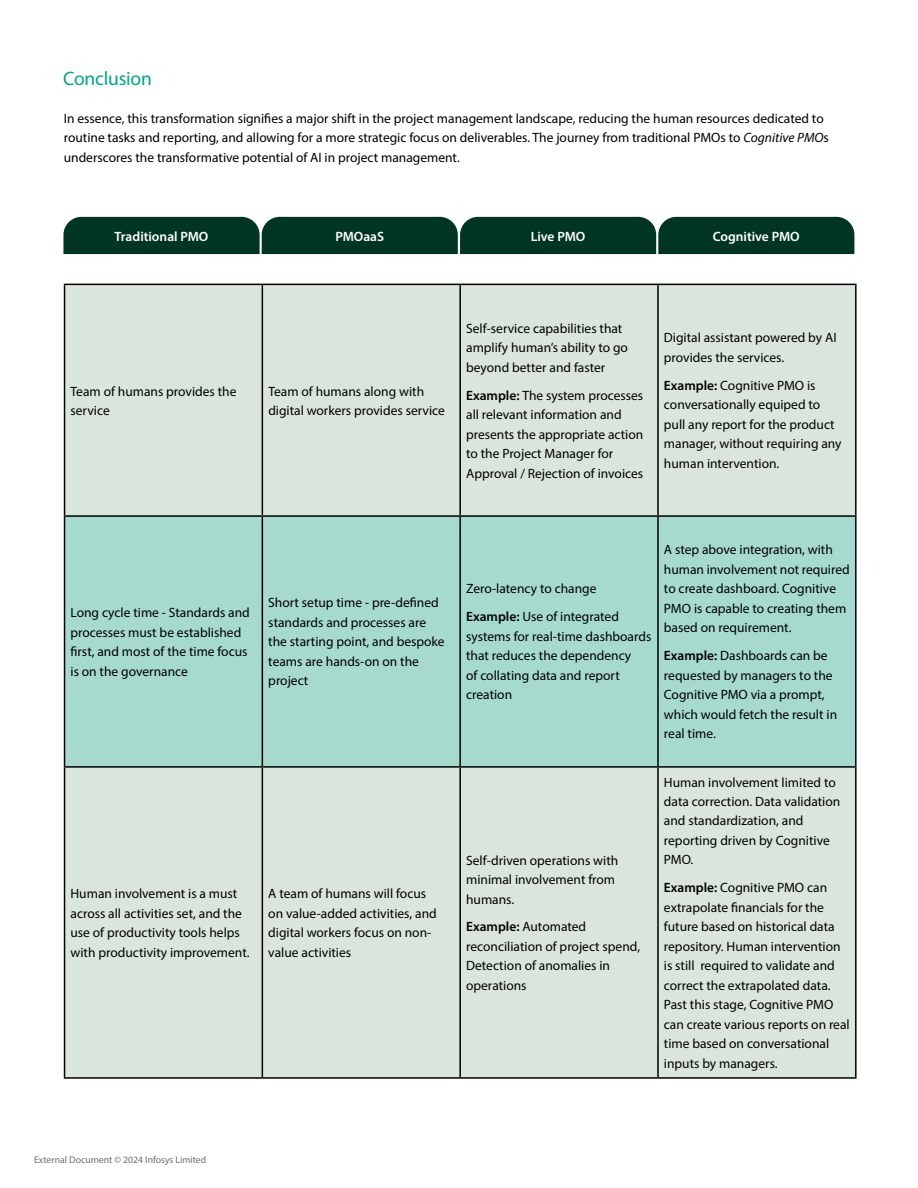
<style>
.page{position:relative;width:918px;height:1188px;background:#fff}
.page>*{position:absolute;margin:0;border:0;box-sizing:border-box;transform-origin:0 0}
.t1{font:19.5px "Myriad Pro";letter-spacing:-.01em;color:#01a689}
.t2{font:13.5px/19.5px "Myriad Pro";color:#000101}
.t3{font:600 13.5px "Myriad Pro";color:#fff}
.t4{font:9.75px "Myriad Pro";color:#6d6e71}
.s1{font-style:italic}
.s2{font-weight:600}
</style>
<div class="page">
<div style="left:65px;top:285px;width:790px;height:230px;background:#dae6db"></div>
<div style="left:65px;top:517px;width:790px;height:249px;background:#a7dacf"></div>
<div style="left:65px;top:768px;width:790px;height:309px;background:#dae6db"></div>
<hr style="left:64px;top:284px;width:198px;height:1px;background:#000">
<hr style="left:64px;top:285px;width:1px;height:230px;background:#000">
<hr style="left:262px;top:284px;width:198px;height:1px;background:#000">
<hr style="left:262px;top:285px;width:1px;height:230px;background:#000">
<hr style="left:460px;top:284px;width:198px;height:1px;background:#000">
<hr style="left:459px;top:285px;width:2px;height:230px;background:#000">
<hr style="left:658px;top:284px;width:199px;height:1px;background:#000">
<hr style="left:657px;top:285px;width:2px;height:230px;background:#000">
<hr style="left:855px;top:285px;width:2px;height:230px;background:#000">
<hr style="left:64px;top:515px;width:198px;height:2px;background:#000">
<hr style="left:64px;top:517px;width:1px;height:249px;background:#000">
<hr style="left:262px;top:515px;width:198px;height:2px;background:#000">
<hr style="left:262px;top:517px;width:1px;height:249px;background:#000">
<hr style="left:460px;top:515px;width:198px;height:2px;background:#000">
<hr style="left:459px;top:517px;width:2px;height:249px;background:#000">
<hr style="left:658px;top:515px;width:199px;height:2px;background:#000">
<hr style="left:657px;top:517px;width:2px;height:249px;background:#000">
<hr style="left:855px;top:517px;width:2px;height:249px;background:#000">
<hr style="left:64px;top:766px;width:198px;height:2px;background:#000">
<hr style="left:64px;top:768px;width:1px;height:309px;background:#000">
<hr style="left:262px;top:766px;width:198px;height:2px;background:#000">
<hr style="left:262px;top:768px;width:1px;height:309px;background:#000">
<hr style="left:460px;top:766px;width:198px;height:2px;background:#000">
<hr style="left:459px;top:768px;width:2px;height:309px;background:#000">
<hr style="left:658px;top:766px;width:199px;height:2px;background:#000">
<hr style="left:657px;top:768px;width:2px;height:309px;background:#000">
<hr style="left:855px;top:768px;width:2px;height:309px;background:#000">
<hr style="left:64px;top:1077px;width:198px;height:2px;background:#000">
<hr style="left:262px;top:1077px;width:198px;height:2px;background:#000">
<hr style="left:460px;top:1077px;width:198px;height:2px;background:#000">
<hr style="left:658px;top:1077px;width:199px;height:2px;background:#000">
<div style="left:63px;top:217px;width:791px;height:37px;background:#003524"></div>
<h1 class="t1" style="left:63px;top:67px;width:90px">Conclusion</h1>
<p class="t2" style="left:64px;top:108px;width:767px">In essence, this transformation signifies a major shift in the project management landscape, reducing the human resources dedicated to routine tasks and reporting, and allowing for a more strategic focus on deliverables. The journey from traditional PMOs to <span class="s1">Cognitive PMO</span>s underscores the transformative potential of AI in project management.</p>
<p class="t3" style="left:115px;top:227px;width:95px">Traditional PMO</p>
<p class="t3" style="left:335px;top:227px;width:50px">PMOaaS</p>
<p class="t3" style="left:531px;top:227px;width:56px">Live PMO</p>
<p class="t3" style="left:713px;top:227px;width:88px">Cognitive PMO</p>
<p class="t2" style="left:71px;top:381px;width:167px">Team of humans provides the service</p>
<p class="t2" style="left:268px;top:381px;width:178px">Team of humans along with digital workers provides service</p>
<p class="t2" style="left:466px;top:318px;width:163px">Self-service capabilities that amplify human’s ability to go beyond better and faster</p>
<p class="t2" style="left:466px;top:385px;width:179px"><span class="s2">Example:</span> The system processes all relevant information and presents the appropriate action to the Project Manager for<br>Approval / Rejection of invoices</p>
<p class="t2" style="left:664px;top:328px;width:174px">Digital assistant powered by AI provides the services.</p>
<p class="t2" style="left:664px;top:375px;width:179px"><span class="s2">Example:</span> Cognitive PMO is conversationally equiped to pull any report for the product manager, without requiring any human intervention.</p>
<p class="t2" style="left:71px;top:603px;width:181px">Long cycle time - Standards and processes must be established first, and most of the time focus is on the governance</p>
<p class="t2" style="left:268px;top:593px;width:178px">Short setup time - pre-defined standards and processes are the starting point, and bespoke teams are hands-on on the project</p>
<p class="t2" style="left:71px;top:884px;width:181px">Human involvement is a must across all activities set, and the use of productivity tools helps with productivity improvement.</p>
<p class="t2" style="left:268px;top:884px;width:170px">A team of humans will focus on value-added activities, and digital workers focus on non&shy;value activities</p>
<p class="t2" style="left:466px;top:575px;width:154px;line-height:27.9px">Zero-latency to change<br><span class="s2">Example:</span> Use of integrated</p>
<p class="t2" style="left:466px;top:626px;width:187px">systems for real-time dashboards that reduces the dependency<br>of collating data and report creation</p>
<p class="t2" style="left:664px;top:540px;width:187px">A step above integration, with human involvement not required to create dashboard. Cognitive<br>PMO is capable to creating them based on requirement.</p>
<p class="t2" style="left:664px;top:646px;width:175px"><span class="s2">Example:</span> Dashboards can be requested by managers to the<br>Cognitive PMO via a prompt, which would fetch the result in real time.</p>
<p class="t2" style="left:466px;top:850px;width:154px">Self-driven operations with minimal involvement from humans.</p>
<p class="t2" style="left:466px;top:917px;width:176px"><span class="s2">Example:</span> Automated reconciliation of project spend,<br>Detection of anomalies in operations</p>
<p class="t2" style="left:664px;top:772px;width:178px">Human involvement limited to data correction. Data validation and standardization, and reporting driven by Cognitive<br>PMO.</p>
<p class="t2" style="left:664px;top:878px;width:187px"><span class="s2">Example:</span> Cognitive PMO can extrapolate financials for the future based on historical data repository. Human intervention is still required to validate and correct the extrapolated data.<br>Past this stage, Cognitive PMO can create various reports on real time based on conversational inputs by managers.</p>
<p class="t4" style="left:34px;top:1154px;width:174px">External Document © 2024 Infosys Limited</p>
</div>
